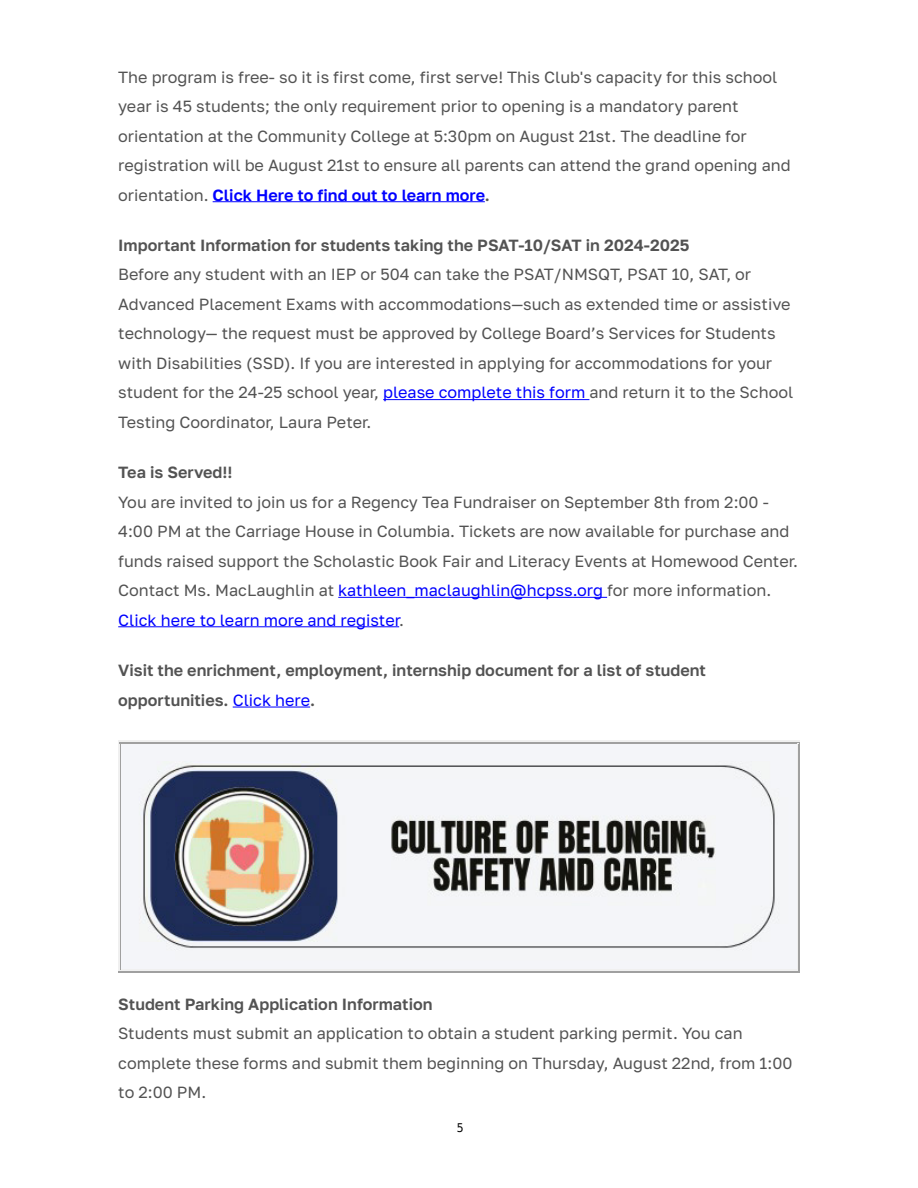
<style>
.page{position:relative;width:918px;height:1188px;background:#fff}
.page>*{position:absolute;margin:0;border:0;box-sizing:border-box;transform-origin:0 0}
.t1{font:16.2px/29.4px "Golos Text";color:#535353}
.t2{font:600 16.2px/29.5px "Golos Text";color:#535353}
.t3{font:12px "DejaVu Sans Condensed";color:#000}
.s1{font-weight:600;color:#00f}
.s2{font-weight:600}
.s3{color:#00f}
.s4{font-weight:400;color:#00f}
</style>
<div class="page">
<hr style="left:213px;top:201px;width:272px;height:1px;background:#00f">
<hr style="left:383px;top:399px;width:206px;height:1px;background:#00f">
<hr style="left:338px;top:597px;width:269px;height:1px;background:#00f">
<hr style="left:118px;top:626px;width:281px;height:1px;background:#00f">
<hr style="left:233px;top:707px;width:77px;height:1px;background:#00f">
<img style="left:122px;top:744px;width:674px;height:225px">
<hr style="left:119px;top:740px;width:679px;height:1px;background:#f0f0f0">
<hr style="left:120px;top:742px;width:677px;height:1px;background:#a0a0a0">
<hr style="left:120px;top:969px;width:677px;height:2px;background:#f0f0f0">
<hr style="left:797px;top:743px;width:1px;height:226px;background:#f0f0f0">
<hr style="left:120px;top:743px;width:1px;height:226px;background:#a0a0a0">
<hr style="left:118px;top:744px;width:1px;height:229px;background:#f0f0f0">
<hr style="left:118px;top:971px;width:680px;height:2px;background:#a0a0a0">
<hr style="left:798px;top:744px;width:2px;height:229px;background:#a0a0a0">
<p class="t1" style="left:118px;top:62px;width:674px">The program is free- so it is first come, first serve! This Club's capacity for this school year is 45 students; the only requirement prior to opening is a mandatory parent orientation at the Community College at 5:30pm on August 21st. The deadline for registration will be August 21st to ensure all parents can attend the grand opening and orientation. <span class="s1">Click Here to find out to learn more</span><span class="s2">.</span></p>
<p class="t2" style="left:118px;top:230px;width:573px">Important Information for students taking the PSAT-10/SAT in 2024-2025</p>
<p class="t1" style="left:118px;top:260px;width:677px">Before any student with an IEP or 504 can take the PSAT/NMSQT, PSAT 10, SAT, or Advanced Placement Exams with accommodations—such as extended time or assistive technology— the request must be approved by College Board’s Services for Students with Disabilities (SSD). If you are interested in applying for accommodations for your student for the 24-25 school year, <span class="s3">please complete this form</span> and return it to the School Testing Coordinator, Laura Peter.</p>
<p class="t2" style="left:118px;top:458px;width:116px">Tea is Served!!</p>
<p class="t1" style="left:118px;top:487px;width:681px">You are invited to join us for a Regency Tea Fundraiser on September 8th from 2:00 - 4:00 PM at the Carriage House in Columbia. Tickets are now available for purchase and funds raised support the Scholastic Book Fair and Literacy Events at Homewood Center.<br>Contact Ms. MacLaughlin at <span class="s3">kathleen_maclaughlin@hcpss.org</span> for more information.<br><span class="s3">Click here to learn more and register</span>.</p>
<p class="t2" style="left:118px;top:656px;width:589px">Visit the enrichment, employment, internship document for a list of student opportunities. <span class="s4">Click here</span>.</p>
<p class="t2" style="left:118px;top:989px;width:316px">Student Parking Application Information</p>
<p class="t1" style="left:118px;top:1018px;width:676px">Students must submit an application to obtain a student parking permit. You can complete these forms and submit them beginning on Thursday, August 22nd, from 1:00 to 2:00 PM.</p>
<p class="t3" style="left:457px;top:1117px;width:8px">5</p>
</div>
